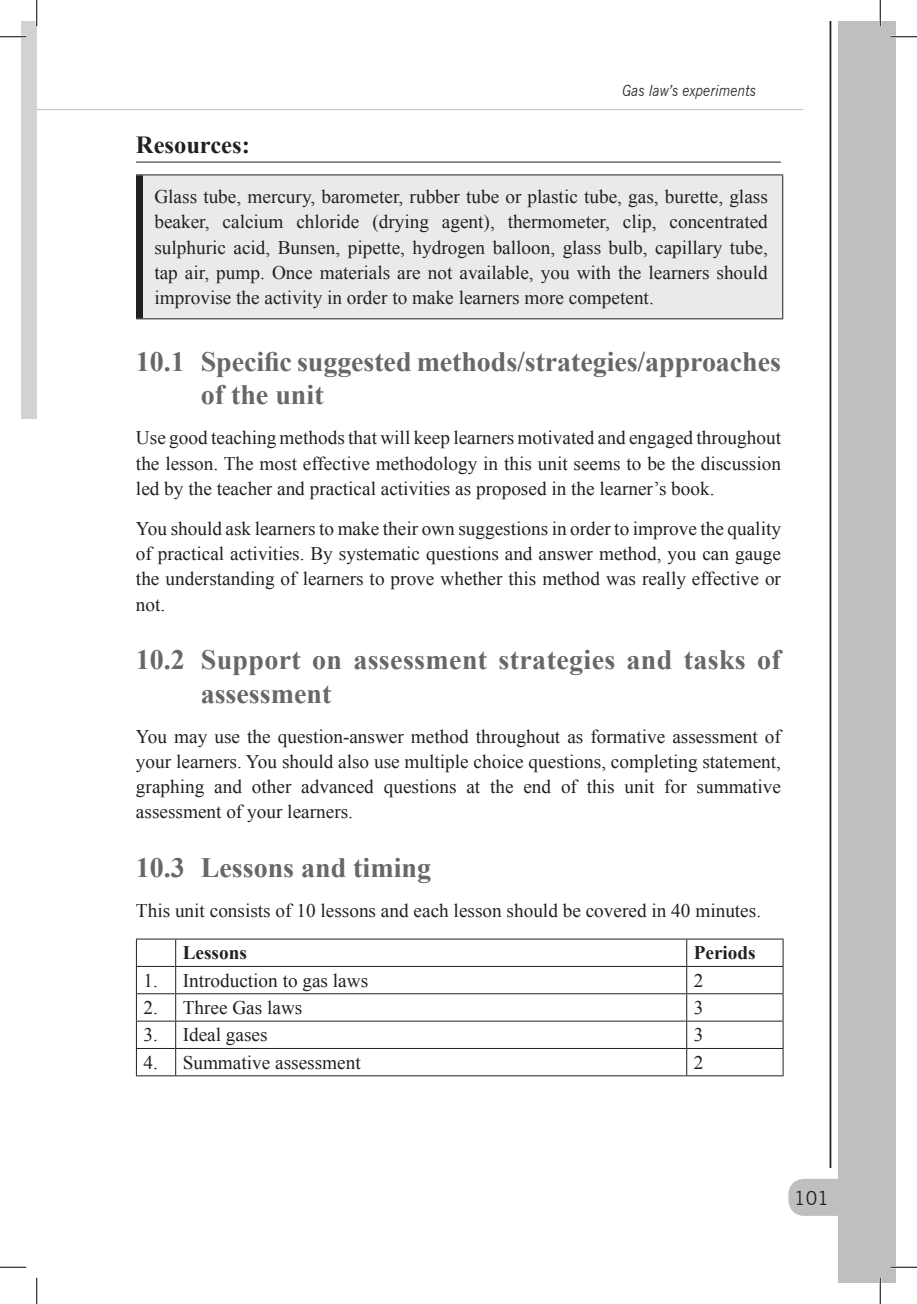
<style>
.page{position:relative;width:917px;height:1304px;background:#fff}
.page>*{position:absolute;margin:0;border:0;box-sizing:border-box;transform-origin:0 0}
.Subheading_2{font:700 28px/33.6px "Times New Roman";color:#676766}
.Resources{font:700 24.5px "Times New Roman";color:#231f20}
.Body_Text{font:19.25px/25.2px "Times New Roman";color:#231f20;text-align:justify}
.Body_Text-2{font:700 19.25px "Times New Roman";color:#231f20}
.t1{font:19.25px "News Gothic BT";color:#231f20}
.t2{font:italic 15.4px "News Gothic BT";color:#313232;scale:.91 1}
</style>
<div class="page">
<div style="left:838px;top:22px;width:57px;height:1260px;background:#c0bfbf"></div>
<svg style="left:788px;top:1179px;width:50px;height:37px;background:#c4c3c3"></svg>
<hr style="left:22px;top:109px;width:781px;height:1px;background:#c0bfbf">
<hr style="left:829px;top:22px;width:2px;height:1146px;background:#231f20">
<div style="left:22px;top:22px;width:15px;height:397px;background:#d1d2d4"></div>
<hr style="left:136px;top:162px;width:645px;height:1px;background:#231f20">
<div style="left:139px;top:175px;width:644px;height:144px;background:#e9eaeb"></div>
<hr style="left:136px;top:174px;width:647px;height:1px;background:#231f20">
<hr style="left:782px;top:175px;width:1px;height:143px;background:#231f20">
<hr style="left:136px;top:318px;width:647px;height:1px;background:#231f20">
<div style="left:136px;top:175px;width:7px;height:143px;background:#231f20"></div>
<hr style="left:136px;top:938px;width:40px;height:1px;background:#231f20">
<hr style="left:176px;top:938px;width:511px;height:1px;background:#231f20">
<hr style="left:687px;top:938px;width:96px;height:1px;background:#231f20">
<hr style="left:136px;top:966px;width:40px;height:1px;background:#231f20">
<hr style="left:176px;top:966px;width:511px;height:1px;background:#231f20">
<hr style="left:687px;top:966px;width:96px;height:1px;background:#231f20">
<hr style="left:136px;top:993px;width:40px;height:1px;background:#231f20">
<hr style="left:176px;top:993px;width:511px;height:1px;background:#231f20">
<hr style="left:687px;top:993px;width:96px;height:1px;background:#231f20">
<hr style="left:136px;top:1020px;width:40px;height:1px;background:#231f20">
<hr style="left:176px;top:1020px;width:511px;height:1px;background:#231f20">
<hr style="left:687px;top:1020px;width:96px;height:1px;background:#231f20">
<hr style="left:136px;top:1048px;width:40px;height:1px;background:#231f20">
<svg style="left:136px;top:939px;width:1px;height:136px"></svg>
<hr style="left:176px;top:1048px;width:511px;height:1px;background:#231f20">
<svg style="left:175px;top:939px;width:1px;height:136px"></svg>
<hr style="left:687px;top:1048px;width:96px;height:1px;background:#231f20">
<svg style="left:686px;top:939px;width:1px;height:136px"></svg>
<svg style="left:782px;top:939px;width:1px;height:136px"></svg>
<hr style="left:136px;top:1075px;width:40px;height:1px;background:#231f20">
<hr style="left:176px;top:1075px;width:511px;height:1px;background:#231f20">
<hr style="left:687px;top:1075px;width:96px;height:1px;background:#231f20">
<hr style="left:0;top:36px;width:26px;height:2px;background:#fff">
<hr style="left:891px;top:36px;width:26px;height:2px;background:#fff">
<hr style="left:891px;top:1266px;width:26px;height:2px;background:#fff">
<hr style="left:879px;top:0;width:2px;height:26px;background:#fff">
<hr style="left:879px;top:1277px;width:2px;height:27px;background:#fff">
<svg style="left:0;top:36px;width:26px;height:1px"></svg>
<svg style="left:891px;top:36px;width:26px;height:1px"></svg>
<svg style="left:0;top:1267px;width:26px;height:1px"></svg>
<svg style="left:891px;top:1267px;width:26px;height:1px"></svg>
<svg style="left:36px;top:0;width:1px;height:26px"></svg>
<svg style="left:36px;top:1277px;width:1px;height:27px"></svg>
<svg style="left:880px;top:0;width:1px;height:26px"></svg>
<svg style="left:880px;top:1277px;width:1px;height:27px"></svg>
<p class="t2" style="left:622px;top:81px;width:149px">Gas law’s experiments</p>
<p class="Resources" style="left:136px;top:127px;width:115px">Resources:</p>
<p class="Body_Text" style="left:154px;top:183px;width:615px">Glass tube, mercury, barometer, rubber tube or plastic tube, gas, burette, glass beaker, calcium chloride (drying agent), thermometer, clip, concentrated sulphuric acid, Bunsen, pipette, hydrogen balloon, glass bulb, capillary tube, tap air, pump. Once materials are not available, you with the learners should improvise the activity in order to make learners more competent.</p>
<p class="Subheading_2" style="left:201px;top:344px;width:582px;text-indent:-65px">10.1 Specific suggested methods/strategies/approaches of the unit</p>
<p class="Body_Text" style="left:136px;top:425px;width:646px">Use good teaching methods that will keep learners motivated and engaged throughout the lesson. The most effective methodology in this unit seems to be the discussion led by the teacher and practical activities as proposed in the learner’s book.</p>
<p class="Body_Text" style="left:136px;top:515px;width:646px">You should ask learners to make their own suggestions in order to improve the quality of practical activities. By systematic questions and answer method, you can gauge the understanding of learners to prove whether this method was really effective or not.</p>
<p class="Subheading_2" style="left:201px;top:642px;width:581px;text-indent:-65px">10.2 Support on assessment strategies and tasks of assessment</p>
<p class="Body_Text" style="left:136px;top:723px;width:646px">You may use the question-answer method throughout as formative assessment of your learners. You should also use multiple choice questions, completing statement, graphing and other advanced questions at the end of this unit for summative assessment of your learners.</p>
<p class="Subheading_2" style="left:136px;top:849px;width:297px">10.3 Lessons and timing</p>
<p class="Body_Text" style="left:136px;top:897px;width:627px">This unit consists of 10 lessons and each lesson should be covered in 40 minutes.</p>
<p class="Body_Text-2" style="left:183px;top:939px;width:66px">Lessons</p>
<p class="Body_Text-2" style="left:694px;top:939px;width:64px">Periods</p>
<p class="Body_Text" style="left:143px;top:967px;width:16px">1.</p>
<p class="Body_Text" style="left:183px;top:967px;width:187px">Introduction to gas laws</p>
<p class="Body_Text" style="left:694px;top:967px;width:11px">2</p>
<p class="Body_Text" style="left:143px;top:994px;width:16px">2.</p>
<p class="Body_Text" style="left:183px;top:994px;width:121px">Three Gas laws</p>
<p class="Body_Text" style="left:694px;top:994px;width:11px">3</p>
<p class="Body_Text" style="left:143px;top:1022px;width:16px">3.</p>
<p class="Body_Text" style="left:183px;top:1022px;width:86px">Ideal gases</p>
<p class="Body_Text" style="left:694px;top:1022px;width:11px">3</p>
<p class="Body_Text" style="left:143px;top:1049px;width:16px">4.</p>
<p class="Body_Text" style="left:183px;top:1049px;width:180px">Summative assessment</p>
<p class="Body_Text" style="left:694px;top:1049px;width:11px">2</p>
<p class="t1" style="left:794px;top:1186px;width:36px">101</p>
</div>
